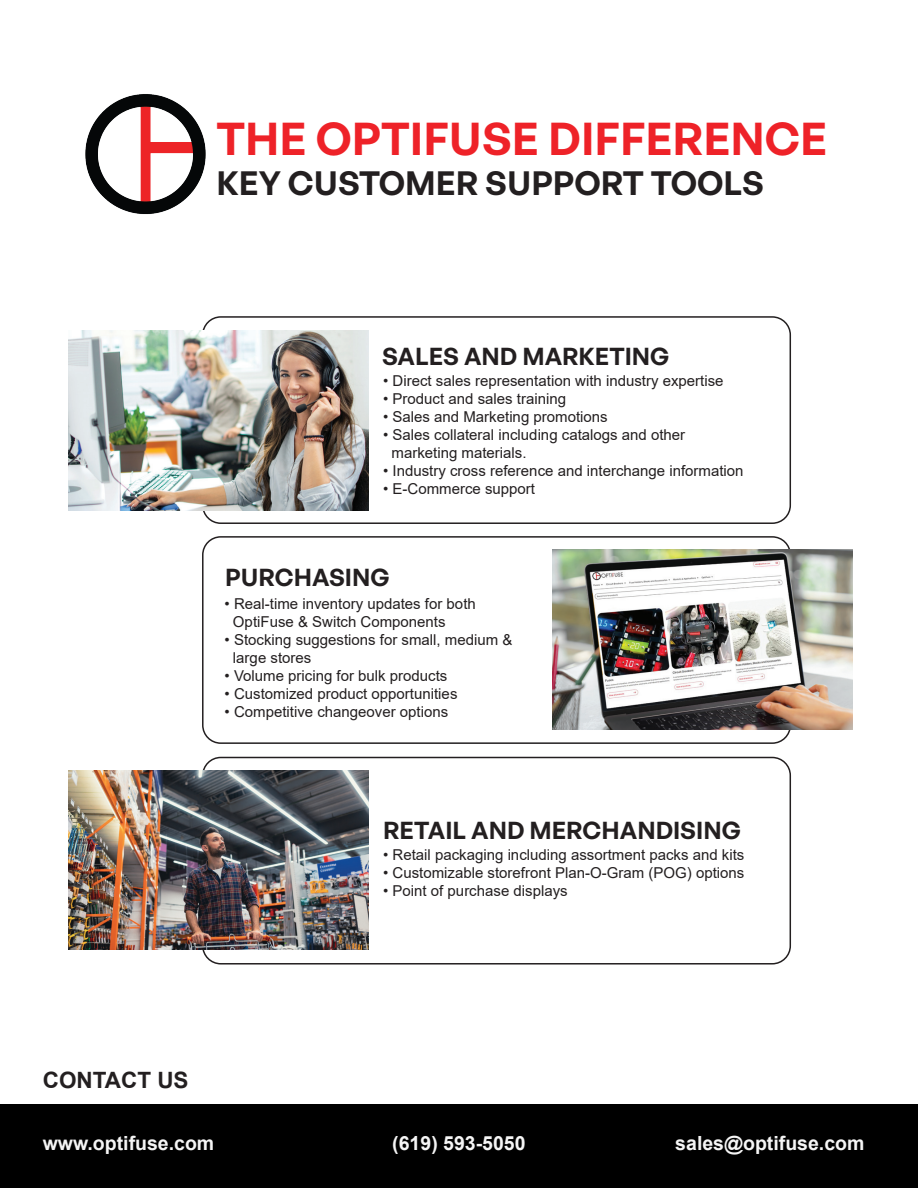
<style>
.page{position:relative;width:918px;height:1188px;background:#fff}
.page>*{position:absolute;margin:0;border:0;box-sizing:border-box;transform-origin:0 0}
.t1{font:600 45px "General Sans";color:#ee2228}
.t2{font:600 33px "General Sans";color:#231f20}
.t3{font:600 24px "General Sans";color:#231f20}
.t4{font:700 22.5px "Arial";color:#231f20}
.t5{font:700 19.5px "Arial";color:#f5f5f5}
.t6{font:15px "Arial";color:#231f20}
</style>
<div class="page">
<div style="left:202px;top:316px;width:589px;height:208px;border:2px solid #231f20;border-radius:18px"></div>
<div style="left:202px;top:757px;width:589px;height:208px;border:2px solid #231f20;border-radius:18px"></div>
<div style="left:202px;top:536px;width:589px;height:208px;border:2px solid #231f20;border-radius:18px"></div>
<img style="left:68px;top:330px;width:301px;height:180px">
<img style="left:68px;top:770px;width:301px;height:180px">
<img style="left:552px;top:550px;width:301px;height:179px">
<div style="left:1px;top:1105px;width:917px;height:83px;background:#000"></div>
<img style="left:85px;top:94px;width:121px;height:120px">
<p class="t1" style="left:216px;top:110px;width:612px">THE OPTIFUSE DIFFERENCE</p>
<p class="t2" style="left:216px;top:162px;width:549px">KEY CUSTOMER SUPPORT TOOLS</p>
<p class="t3" style="left:382px;top:341px;width:289px">SALES AND MARKETING</p>
<p class="t6" style="left:383px;top:371px;width:342px">• Direct sales representation with industry expertise</p>
<p class="t6" style="left:383px;top:389px;width:184px">• Product and sales training</p>
<p class="t6" style="left:383px;top:407px;width:226px">• Sales and Marketing promotions</p>
<p class="t6" style="left:383px;top:425px;width:304px">• Sales collateral including catalogs and other</p>
<p class="t6" style="left:392px;top:443px;width:137px">marketing materials.</p>
<p class="t6" style="left:383px;top:461px;width:362px">• Industry cross reference and interchange information</p>
<p class="t6" style="left:383px;top:479px;width:153px">• E-Commerce support</p>
<p class="t3" style="left:225px;top:562px;width:166px">PURCHASING</p>
<p class="t6" style="left:225px;top:593px;width:253px">• Real-time inventory updates for both</p>
<p class="t6" style="left:233px;top:611px;width:214px">OptiFuse &amp; Switch Components</p>
<p class="t6" style="left:225px;top:629px;width:289px">• Stocking suggestions for small, medium &amp;</p>
<p class="t6" style="left:233px;top:647px;width:80px">large stores</p>
<p class="t6" style="left:225px;top:665px;width:224px">• Volume pricing for bulk products</p>
<p class="t6" style="left:225px;top:683px;width:234px">• Customized product opportunities</p>
<p class="t6" style="left:225px;top:701px;width:225px">• Competitive changeover options</p>
<p class="t3" style="left:383px;top:815px;width:359px">RETAIL AND MERCHANDISING</p>
<p class="t4" style="left:43px;top:1065px;width:147px">CONTACT US</p>
<p class="t6" style="left:383px;top:845px;width:363px">• Retail packaging including assortment packs and kits</p>
<p class="t6" style="left:383px;top:863px;width:363px">• Customizable storefront Plan-O-Gram (POG) options</p>
<p class="t6" style="left:383px;top:881px;width:186px">• Point of purchase displays</p>
<p class="t5" style="left:43px;top:1131px;width:173px">www.optifuse.com</p>
<p class="t5" style="left:392px;top:1131px;width:135px">(619) 593-5050</p>
<p class="t5" style="left:675px;top:1131px;width:191px">sales@optifuse.com</p>
</div>
